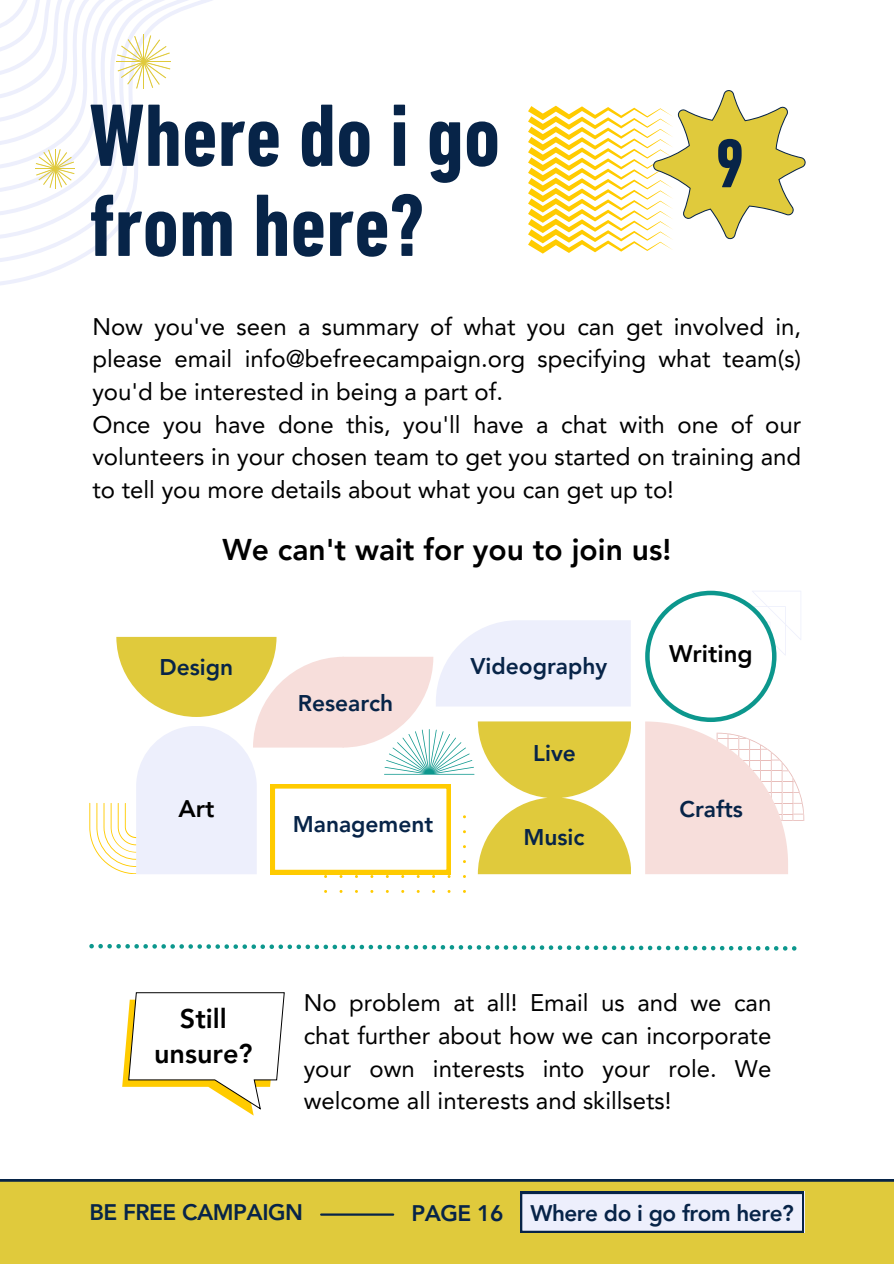
<style>
.page{position:relative;width:894px;height:1264px;background:#fff}
.page>*{position:absolute;margin:0;border:0;box-sizing:border-box;transform-origin:0 0}
.t1{font:700 condensed 90px "DIN Next LT Pro";color:#072448}
.t2{font:700 condensed 70.2px "DIN Next LT Pro";color:#072448}
.t3{font:800 30px "Avenir LT Pro";color:#000}
.t4{font:800 27px/34.8px "Avenir LT Pro";color:#000;text-align:center}
.t5{font:24px/32.7px "Avenir LT Pro";color:#000;text-align:justify}
.t6{font:800 24px "Avenir LT Pro";color:#000}
.t7{font:800 22.65px "Avenir LT Pro";color:#072448}
.t8{font:800 22.5px "Avenir LT Pro";letter-spacing:-.02em;color:#072448}
</style>
<div class="page">
<svg style="left:528px;top:90px;width:278px;height:163px"></svg>
<svg style="left:645px;top:590px;width:159px;height:284px"></svg>
<svg style="left:89px;top:620px;width:541px;height:272px"></svg>
<div style="left:0;top:1179px;width:893px;height:84px;background:#e0ca3c"></div>
<hr style="left:321px;top:1213px;width:72px;height:2px;background:#072448">
<svg style="left:520px;top:1191px;width:283px;height:41px;background:#d2d7e6"></svg>
<svg style="left:122px;top:992px;width:162px;height:123px"></svg>
<svg style="left:0;top:241px;width:107px;height:23px"></svg>
<svg style="left:0;top:0;width:212px;height:241px"></svg>
<svg style="left:89px;top:943px;width:707px;height:7px"></svg>
<svg style="left:0;top:0;width:192px;height:217px"></svg>
<p class="t1" style="left:89px;top:98px;width:412px">Where do i go</p>
<p class="t1" style="left:89px;top:188px;width:338px">from here?</p>
<p class="t2" style="left:715px;top:135px;width:31px">9</p>
<p class="t5" style="left:92px;top:312px;width:710px">Now you've seen a summary of what you can get involved in, please email info@befreecampaign.org specifying what team(s) you'd be interested in being a part of.</p>
<h1 class="t5" style="left:92px;top:410px;width:710px">Once you have done this, you'll have a chat with one of our volunteers in your chosen team to get you started on training and to tell you more details about what you can get up to!</h1>
<p class="t3" style="left:222px;top:537px;width:450px">We can't wait for you to join us!</p>
<p class="t7" style="left:159px;top:657px;width:75px">Design</p>
<p class="t6" style="left:178px;top:798px;width:37px">Art</p>
<p class="t7" style="left:298px;top:694px;width:97px">Research</p>
<h5 class="t7" style="left:293px;top:815px;width:142px">Management</h5>
<p class="t7" style="left:470px;top:657px;width:138px">Videography</p>
<h5 class="t7" style="left:533px;top:744px;width:44px">Live</h5>
<p class="t7" style="left:523px;top:828px;width:62px">Music</p>
<p class="t6" style="left:668px;top:643px;width:85px">Writing</p>
<h2 class="t7" style="left:679px;top:799px;width:65px">Crafts</h2>
<p class="t4" style="left:154px;top:1003px;width:100px">Still unsure?</p>
<p class="t5" style="left:303px;top:988px;width:469px">No problem at all! Email us and we can chat further about how we can incorporate your own interests into your role. We welcome all interests and skillsets!</p>
<p class="t8" style="left:89px;top:1203px;width:215px">BE FREE CAMPAIGN</p>
<h5 class="t8" style="left:411px;top:1204px;width:93px">PAGE 16</h5>
<h5 class="t8" style="left:530px;top:1204px;width:265px">Where do i go from here?</h5>
</div>
